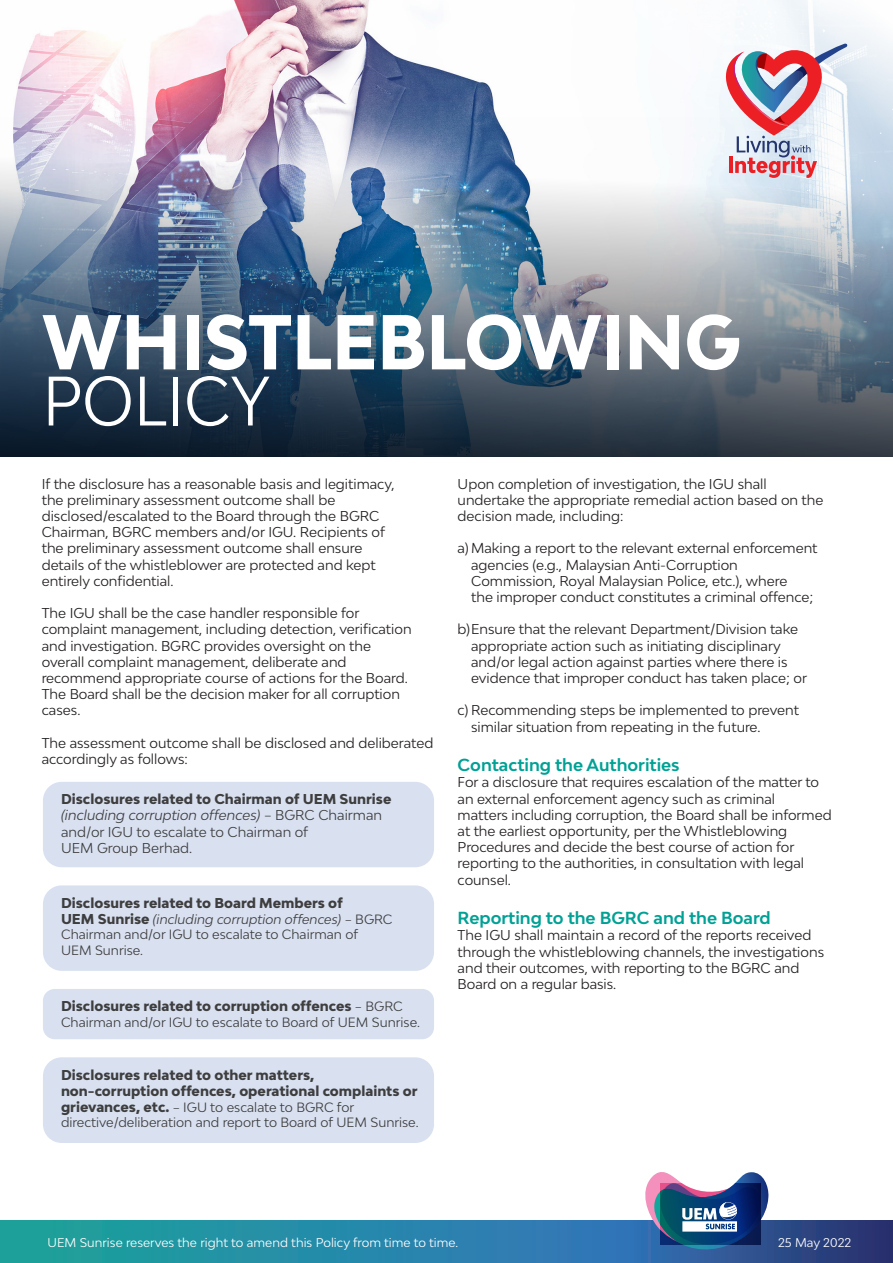
<style>
.page{position:relative;width:893px;height:1263px;background:#fff}
.page>*{position:absolute;margin:0;border:0;box-sizing:border-box;transform-origin:0 0}
.t1{font:800 73.35px "Bw Modelica";color:#fff;scale:.93 1}
.t2{font:66px "Bw Modelica";color:#fff;scale:.93 1}
.t3{font:700 16.5px "Bw Modelica";color:#00a195}
.t4{font:13.5px/16.2px "Bw Modelica";color:#231f20}
.t5{font:800 13.5px/16.2px "Bw Modelica";color:#3e3e3f}
.t6{font:13.5px/16.2px "Bw Modelica";color:#3e3e3f}
.t7{font:12.75px/15.3px "Bw Modelica";color:#3e3e3f}
.t8{font:12px "Bw Modelica";letter-spacing:.005em;color:#fff}
.s1{font-weight:800}
.s2{font-style:italic}
.s3{font-weight:800;font-size:13.5px}
.s4{font-weight:400;font-size:12.75px}
</style>
<div class="page">
<div style="left:43px;top:782px;width:391px;height:85px;background:#d9e1f1;border-radius:19px"></div>
<div style="left:43px;top:885px;width:391px;height:86px;background:#d9e1f1;border-radius:19px"></div>
<div style="left:43px;top:1057px;width:391px;height:86px;background:#d9e1f1;border-radius:19px"></div>
<div style="left:43px;top:989px;width:391px;height:50px;background:#d9e1f1;border-radius:12px"></div>
<svg style="left:0;top:1220px;width:892px;height:43px;background:#267ea1"></svg>
<img style="left:0;top:0;width:893px;height:456px">
<svg style="left:639px;top:1172px;width:131px;height:91px"></svg>
<h1 class="t1" style="left:43px;top:295px;width:752px">WHISTLEBLOWING</h1>
<h2 class="t2" style="left:43px;top:358px;width:247px">POLICY</h2>
<p class="t4" style="left:42px;top:475px;width:354px">If the disclosure has a reasonable basis and legitimacy, the preliminary assessment outcome shall be disclosed/escalated to the Board through the BGRC Chairman, BGRC members and/or IGU. Recipients of the preliminary assessment outcome shall ensure details of the whistleblower are protected and kept entirely confidential.</p>
<p class="t4" style="left:42px;top:605px;width:371px">The IGU shall be the case handler responsible for complaint management, including detection, verification and investigation. BGRC provides oversight on the overall complaint management, deliberate and recommend appropriate course of actions for the Board.<br>The Board shall be the decision maker for all corruption cases.</p>
<p class="t4" style="left:42px;top:734px;width:393px">The assessment outcome shall be disclosed and deliberated accordingly as follows:</p>
<p class="t6" style="left:61px;top:791px;width:332px"><span class="s1">Disclosures related to Chairman of UEM Sunrise </span><span class="s2">(including corruption offences)</span> – BGRC Chairman and/or IGU to escalate to Chairman of<br>UEM Group Berhad.</p>
<p class="t5" style="left:61px;top:894px;width:283px">Disclosures related to Board Members of</p>
<p class="t7" style="left:61px;top:911px;width:333px"><span class="s3">UEM Sunrise</span> <span class="s2">(including corruption offences)</span> – BGRC<br>Chairman and/or IGU to escalate to Chairman of<br>UEM Sunrise.</p>
<p class="t5" style="left:61px;top:998px;width:343px">Disclosures related to corruption offences <span class="s4">– BGRC</span></p>
<p class="t7" style="left:61px;top:1014px;width:360px">Chairman and/or IGU to escalate to Board of UEM Sunrise.</p>
<p class="t5" style="left:61px;top:1066px;width:358px">Disclosures related to other matters, non-corruption offences, operational complaints or</p>
<p class="t7" style="left:61px;top:1099px;width:359px"><span class="s3">grievances, etc.</span> – IGU to escalate to BGRC for directive/deliberation and report to Board of UEM Sunrise.</p>
<p class="t4" style="left:458px;top:475px;width:367px">Upon completion of investigation, the IGU shall undertake the appropriate remedial action based on the decision made, including:</p>
<p class="t4" style="left:471px;top:540px;width:348px;text-indent:-13px">a) Making a report to the relevant external enforcement agencies (e.g., Malaysian Anti-Corruption Commission, Royal Malaysian Police, etc.), where<br>the improper conduct constitutes a criminal offence;</p>
<p class="t4" style="left:471px;top:621px;width:338px;text-indent:-13px">b) Ensure that the relevant Department/Division take appropriate action such as initiating disciplinary and/or legal action against parties where there is evidence that improper conduct has taken place; or</p>
<p class="t4" style="left:471px;top:702px;width:329px;text-indent:-13px">c) Recommending steps be implemented to prevent similar situation from repeating in the future.</p>
<p class="t3" style="left:458px;top:754px;width:224px">Contacting the Authorities</p>
<p class="t4" style="left:458px;top:774px;width:376px">For a disclosure that requires escalation of the matter to an external enforcement agency such as criminal<br>matters including corruption, the Board shall be informed at the earliest opportunity, per the Whistleblowing Procedures and decide the best course of action for reporting to the authorities, in consultation with legal counsel.</p>
<p class="t3" style="left:458px;top:907px;width:315px">Reporting to the BGRC and the Board</p>
<p class="t4" style="left:458px;top:927px;width:368px">The IGU shall maintain a record of the reports received through the whistleblowing channels, the investigations and their outcomes, with reporting to the BGRC and Board on a regular basis.</p>
<p class="t8" style="left:47px;top:1234px;width:412px">UEM Sunrise reserves the right to amend this Policy from time to time.</p>
<p class="t8" style="left:778px;top:1234px;width:75px">25 May 2022</p>
</div>
